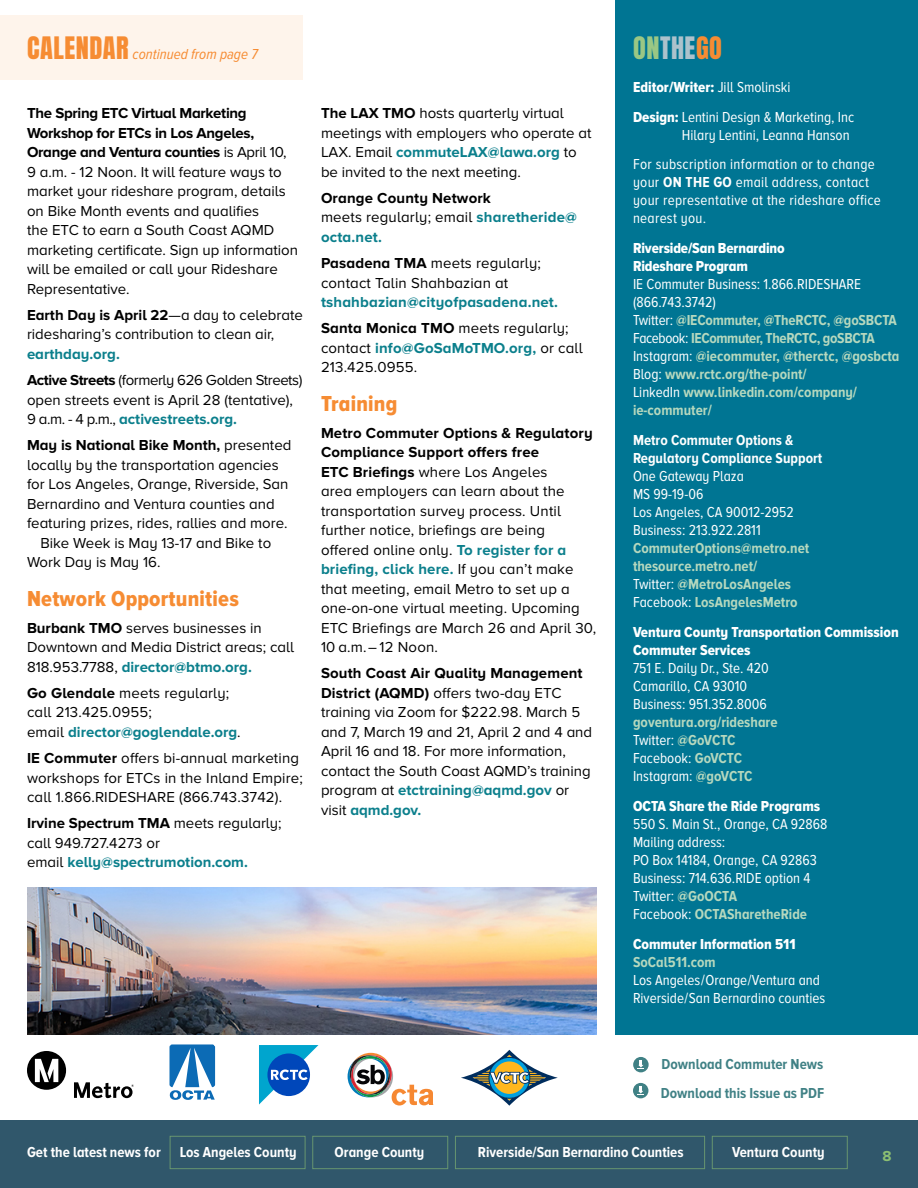
<style>
.page{position:relative;width:918px;height:1188px;background:#fff}
.page>*{position:absolute;margin:0;border:0;box-sizing:border-box;transform-origin:0 0}
.t1{font:26.25px "Anton";letter-spacing:.02em;color:#acc2cc}
.t2{font:22.5px "Proxima Nova A Cond Extrabld";letter-spacing:.01em;color:#f68c33}
.t3{font:15px/19.5px "Proxima Nova A";color:#000}
.t4{font:700 15px/18px "Proxima Nova A Cond";color:#b6d8be}
.t5{font:15px/18px "Proxima Nova A Cond";color:#fff}
.t6{font:15px/18px "Proxima Nova A Cond Extrabld";color:#fff}
.t7{font:700 15px/18px "Proxima Nova A Cond";color:#fff}
.t8{font:700 15px/19.5px "Proxima Nova A";letter-spacing:.01em;color:#0b7f8c}
.t9{font:15px/18px "Proxima Nova A Cond";letter-spacing:.02em;color:#fff}
.t10{font:15px/26.2px "Proxima Nova A";letter-spacing:-.03em;color:#000}
.t11{font:700 15px "Proxima Nova A Cond";color:#408185}
.t12{font:700 15px "Proxima Nova A";color:#000}
.t13{font:italic 15px "Proxima Nova A Cond";color:#f68c33}
.t14{font:700 15px "Proxima Nova A";color:#8cbf73}
.s1{font-family:"Anton";font-style:normal;font-size:26.25px}
.s2{color:#9ac784}
.s3{color:#f68c33}
.s4{font-weight:700}
.s5{font-weight:700;color:#0b7f8c}
.s6{font-weight:400}
.s7{color:#000}
.s8{font-weight:400;color:#000}
.s9{font-family:"Proxima Nova A Cond"}
.s10{font-family:"Proxima Nova A Cond Extrabld"}
.s11{font-weight:400;color:#fff}
.s12{font-weight:700;color:#b6d8be}
</style>
<div class="page">
<div style="left:0;top:16px;width:303px;height:64px;background:#fef4eb"></div>
<div style="left:0;top:1121px;width:918px;height:67px;background:#30576b"></div>
<div style="left:170px;top:1136px;width:135px;height:33px;background:#30576b;border:1px solid #8cbf73"></div>
<div style="left:312px;top:1136px;width:136px;height:33px;background:#30576b;border:1px solid #8cbf73"></div>
<div style="left:712px;top:1136px;width:136px;height:33px;background:#30576b;border:1px solid #8cbf73"></div>
<div style="left:455px;top:1136px;width:250px;height:33px;background:#30576b;border:1px solid #8cbf73"></div>
<div style="left:615px;top:0;width:303px;height:1035px;background:#007593"></div>
<div style="left:633px;top:1083px;width:15px;height:15px;background:#408185;border-radius:50%"></div>
<svg style="left:637px;top:1086px;width:7px;height:9px"></svg>
<img style="left:27px;top:888px;width:570px;height:147px">
<svg style="left:27px;top:1051px;width:39px;height:39px"></svg>
<svg style="left:35px;top:1059px;width:23px;height:23px"></svg>
<svg style="left:74px;top:1082px;width:60px;height:16px"></svg>
<svg style="left:461px;top:1050px;width:97px;height:56px"></svg>
<svg style="left:169px;top:1044px;width:46px;height:56px"></svg>
<svg style="left:259px;top:1045px;width:59px;height:60px"></svg>
<svg style="left:348px;top:1053px;width:85px;height:53px"></svg>
<div style="left:633px;top:1057px;width:16px;height:15px;background:#408185;border-radius:50%"></div>
<svg style="left:637px;top:1060px;width:7px;height:9px"></svg>
<p class="t13" style="left:27px;top:45px;width:232px"><span class="s1">CALENDAR</span> continued from page 7</p>
<h1 class="t1" style="left:633px;top:34px;width:90px"><span class="s2">ON</span>THE<span class="s3">GO</span></h1>
<p class="t3" style="left:27px;top:104px;width:273px"><span class="s4">The Spring ETC Virtual Marketing Workshop for ETCs in Los Angeles, Orange and Ventura counties</span> is April 10, 9 a.m. - 12 Noon. It will feature ways to market your rideshare program, details on Bike Month events and qualifies<br>the ETC to earn a South Coast AQMD marketing certificate. Sign up information will be emailed or call your Rideshare Representative.</p>
<p class="t3" style="left:27px;top:306px;width:277px"><span class="s4">Earth Day is April 22</span>—a day to celebrate ridesharing’s contribution to clean air,</p>
<p class="t10" style="left:27px;top:341px;width:277px"><span class="s5">earthday.org.<br></span><span class="s4">Active Streets</span> (formerly 626 Golden Streets)</p>
<p class="t3" style="left:27px;top:390px;width:267px">open streets event is April 28 (tentative),<br>9 a.m. - 4 p.m., <span class="s5">activestreets.org.</span></p>
<p class="t12" style="left:27px;top:437px;width:266px">May is National Bike Month, <span class="s6">presented</span></p>
<p class="t3" style="left:27px;top:456px;width:253px">locally by the transportation agencies</p>
<p class="t3" style="left:27px;top:475px;width:263px">for Los Angeles, Orange, Riverside, San</p>
<p class="t3" style="left:27px;top:495px;width:249px">Bernardino and Ventura counties and</p>
<p class="t3" style="left:27px;top:514px;width:262px">featuring prizes, rides, rallies and more.</p>
<p class="t3" style="left:41px;top:534px;width:232px">Bike Week is May 13-17 and Bike to</p>
<p class="t3" style="left:27px;top:553px;width:135px">Work Day is May 16.</p>
<h2 class="t2" style="left:27px;top:586px;width:213px">Network Opportunities</h2>
<p class="t3" style="left:27px;top:618px;width:269px"><span class="s4">Burbank TMO</span> serves businesses in<br>Downtown and Media District areas; call<br>818.953.7788, <span class="s5">director@btmo.org.</span></p>
<p class="t3" style="left:27px;top:684px;width:215px"><span class="s4">Go Glendale</span> meets regularly; call 213.425.0955;<br>email <span class="s5">director@goglendale.org</span>.</p>
<p class="t3" style="left:27px;top:749px;width:277px"><span class="s4">IE Commuter</span> offers bi-annual marketing workshops for ETCs in the Inland Empire; call 1.866.RIDESHARE (866.743.3742).</p>
<p class="t3" style="left:27px;top:814px;width:256px"><span class="s4">Irvine Spectrum TMA</span> meets regularly; call 949.727.4273 or<br>email <span class="s5">kelly@spectrumotion.com.</span></p>
<p class="t3" style="left:321px;top:104px;width:272px"><span class="s4">The LAX TMO</span> hosts quarterly virtual meetings with employers who operate at LAX. Email <span class="s5">commuteLAX@lawa.org</span> to be invited to the next meeting.</p>
<p class="t8" style="left:321px;top:189px;width:257px"><span class="s7">Orange County Network<br></span><span class="s8">meets regularly; email</span> sharetheride@ octa.net.</p>
<p class="t3" style="left:321px;top:254px;width:221px"><span class="s4">Pasadena TMA</span> meets regularly; contact Talin Shahbazian at</p>
<p class="t8" style="left:321px;top:290px;width:249px;line-height:26.2px">tshahbazian@cityofpasadena.net.<br><span class="s7">Santa Monica TMO</span> <span class="s8">meets regularly;</span></p>
<p class="t3" style="left:321px;top:339px;width:263px">contact <span class="s5">info@GoSaMoTMO.org,</span> or call<br>213.425.0955.</p>
<h2 class="t2" style="left:321px;top:391px;width:78px">Training</h2>
<p class="t3" style="left:321px;top:423px;width:277px"><span class="s4">Metro Commuter Options &amp; Regulatory Compliance Support offers free<br>ETC Briefings</span> where Los Angeles<br>area employers can learn about the transportation survey process. Until further notice, briefings are being offered online only. <span class="s5">To register for a briefing, click here.</span> If you can’t make that meeting, email Metro to set up a one-on-one virtual meeting. Upcoming ETC Briefings are March 26 and April 30, 10 a.m. – 12 Noon.</p>
<p class="t3" style="left:321px;top:664px;width:273px"><span class="s4">South Coast Air Quality Management District (AQMD)</span> offers two-day ETC training via Zoom for $222.98. March 5 and 7, March 19 and 21, April 2 and 4 and April 16 and 18. For more information, contact the South Coast AQMD’s training program at <span class="s5">etctraining@aqmd.gov</span> or visit <span class="s5">aqmd.gov.</span></p>
<p class="t6" style="left:633px;top:79px;width:159px">Editor/Writer: <span class="s9">Jill Smolinski</span></p>
<p class="t5" style="left:682px;top:108px;width:174px;text-indent:-49px"><span class="s10">Design:</span> Lentini Design &amp; Marketing, Inc<br>Hilary Lentini, Leanna Hanson</p>
<p class="t9" style="left:633px;top:156px;width:249px">For subscription information or to change your <span class="s4">ON THE GO</span> email address, contact your representative at the rideshare office nearest you.</p>
<p class="t6" style="left:633px;top:240px;width:153px">Riverside/San Bernardino<br>Rideshare Program</p>
<p class="t4" style="left:633px;top:276px;width:268px"><span class="s11">IE Commuter Business: 1.866.RIDESHARE (866.743.3742)<br>Twitter:</span> @IECommuter, @TheRCTC, @goSBCTA <span class="s11">Facebook:</span> IECommuter, TheRCTC, goSBCTA <span class="s11">Instagram:</span> @iecommuter, @therctc, @gosbcta <span class="s11">Blog:</span> www.rctc.org/the-point/<br><span class="s11">LinkedIn</span> www.linkedin.com/company/ ie-commuter/</p>
<p class="t7" style="left:633px;top:432px;width:191px">Metro Commuter Options &amp;<br>Regulatory Compliance Support</p>
<p class="t5" style="left:633px;top:468px;width:162px">One Gateway Plaza<br>MS 99-19-06<br>Los Angeles, CA 90012-2952<br>Business: 213.922.2811</p>
<p class="t4" style="left:633px;top:540px;width:178px">CommuterOptions@metro.net thesource.metro.net/<br><span class="s11">Twitter:</span> @MetroLosAngeles<br><span class="s11">Facebook:</span> LosAngelesMetro</p>
<p class="t6" style="left:633px;top:624px;width:267px">Ventura County Transportation Commission<br>Commuter Services</p>
<p class="t5" style="left:633px;top:660px;width:137px">751 E. Daily Dr., Ste. 420<br>Camarillo, CA 93010<br>Business: 951.352.8006</p>
<p class="t4" style="left:633px;top:714px;width:146px">goventura.org/rideshare<br><span class="s11">Twitter:</span> @GoVCTC<br><span class="s11">Facebook:</span> GoVCTC<br><span class="s11">Instagram:</span> @goVCTC</p>
<p class="t6" style="left:633px;top:798px;width:189px">OCTA Share the Ride Programs</p>
<p class="t5" style="left:633px;top:816px;width:196px">550 S. Main St., Orange, CA 92868<br>Mailing address:<br>PO Box 14184, Orange, CA 92863<br>Business: 714.636.RIDE option 4<br>Twitter: <span class="s12">@GoOCTA<br></span>Facebook: <span class="s12">OCTASharetheRide</span></p>
<p class="t6" style="left:633px;top:936px;width:164px">Commuter Information 511</p>
<p class="t4" style="left:633px;top:954px;width:84px">SoCal511.com</p>
<p class="t5" style="left:633px;top:972px;width:194px">Los Angeles/Orange/Ventura and<br>Riverside/San Bernardino counties</p>
<p class="t11" style="left:662px;top:1056px;width:163px">Download Commuter News</p>
<p class="t11" style="left:661px;top:1084px;width:165px">Download this Issue as PDF</p>
<p class="t7" style="left:27px;top:1144px;width:135px">Get the latest news for</p>
<p class="t7" style="left:180px;top:1144px;width:118px">Los Angeles County</p>
<p class="t7" style="left:335px;top:1144px;width:91px">Orange County</p>
<p class="t7" style="left:478px;top:1144px;width:207px">Riverside/San Bernardino Counties</p>
<p class="t7" style="left:732px;top:1144px;width:94px">Ventura County</p>
<p class="t14" style="left:882px;top:1147px;width:11px">8</p>
</div>
